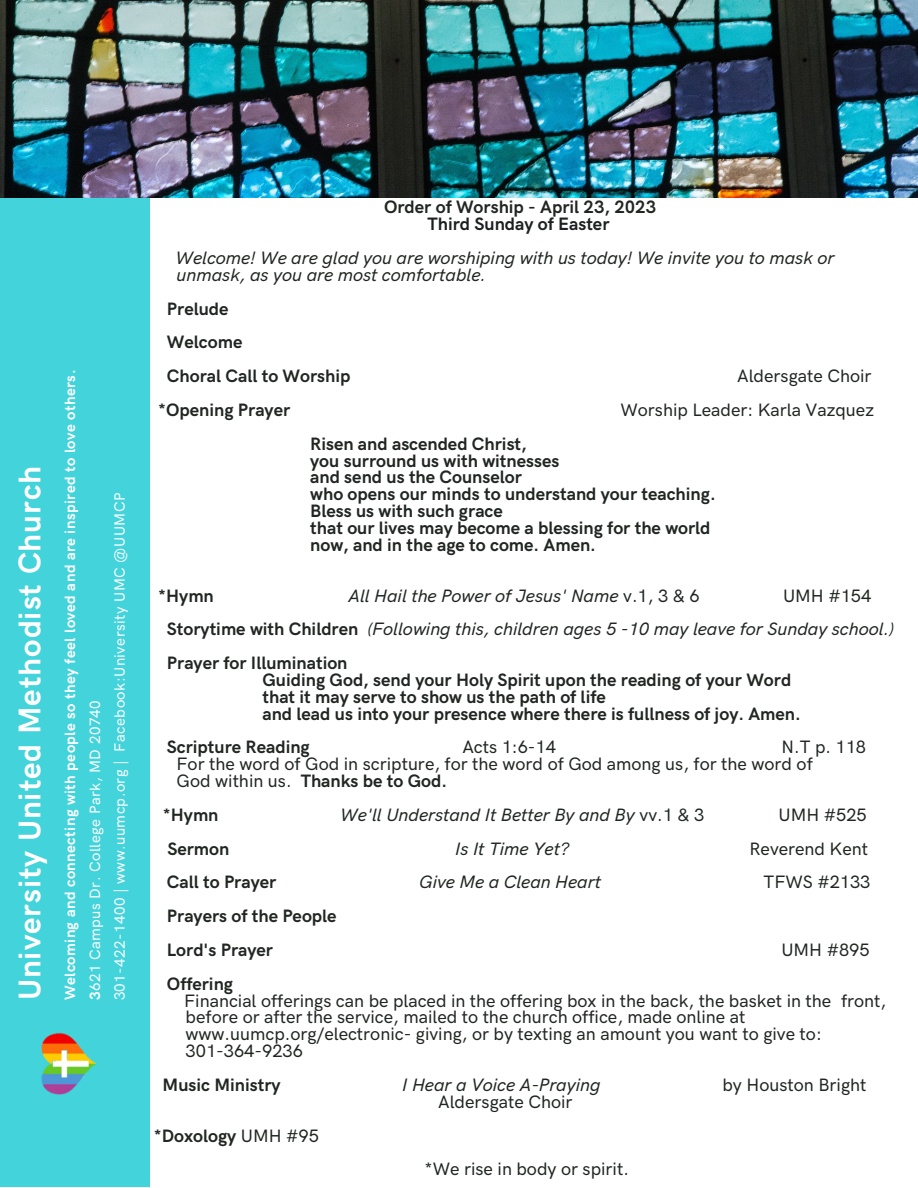
<style>
.page{position:relative;width:918px;height:1188px;background:#fff}
.page>*{position:absolute;margin:0;border:0;box-sizing:border-box;transform-origin:0 0}
.t1{font:700 31.5px "HK Grotesk Pro";letter-spacing:.03em;color:#fff}
.t2{font:700 18px/16.8px "HK Grotesk Pro";color:#212622}
.t3{font:500 18px/16.8px "HK Grotesk Pro";color:#212622}
.t4{font:italic 500 18px/33.8px "HK Grotesk Pro";color:#212622}
.t5{font:700 18px "HK Grotesk Pro";color:#1d2020}
.t6{font:500 15px/24.8px "HK Grotesk Pro";letter-spacing:.03em;color:#fff}
.s1{font-weight:700}
.s2{font-style:normal}
.s3{font-weight:700;font-style:normal}
.s4{font-weight:500}
</style>
<div class="page">
<div style="left:0;top:0;width:150px;height:1186px;background:#43d3db"></div>
<img style="left:42px;top:1033px;width:55px;height:62px">
<img style="left:0;top:0;width:918px;height:198px">
<h1 class="t1" style="left:12px;top:1000px;width:536px;rotate:-90deg">University United Methodist Church</h1>
<p class="t6" style="left:58px;top:1000px;width:632px;rotate:-90deg"><span class="s1">Welcoming and connecting with people so they feel loved and are inspired to love others.<br>3</span>621 Campus Dr. College Park, MD 20740<br>301-422-1400 | www.uumcp.org | Facebook:University UMC @UUMCP</p>
<p class="t2" style="left:384px;top:200px;width:274px">Order of Worship - April 23, 2023</p>
<p class="t5" style="left:427px;top:214px;width:184px">Third Sunday of Easter</p>
<p class="t4" style="left:176px;top:250px;width:660px;line-height:16.8px">Welcome! We are glad you are worshiping with us today! We invite you to mask or unmask, as you are most comfortable.</p>
<p class="t2" style="left:167px;top:292px;width:185px;line-height:33.8px">Prelude<br>Welcome<br>Choral Call to Worship</p>
<p class="t3" style="left:737px;top:368px;width:136px">Aldersgate Choir</p>
<p class="t2" style="left:158px;top:402px;width:133px">*Opening Prayer</p>
<p class="t3" style="left:620px;top:402px;width:255px">Worship Leader: Karla Vazquez</p>
<p class="t2" style="left:310px;top:436px;width:407px">Risen and ascended Christ,<br>you surround us with witnesses<br>and send us the Counselor<br>who opens our minds to understand your teaching.<br>Bless us with such grace<br>that our lives may become a blessing for the world now, and in the age to come. Amen.</p>
<p class="t2" style="left:158px;top:588px;width:57px">*Hymn</p>
<p class="t4" style="left:348px;top:579px;width:353px">All Hail the Power of Jesus' Name <span class="s2">v.1, 3 &amp; 6</span></p>
<p class="t4" style="left:167px;top:579px;width:729px;text-indent:616px"><span class="s2">UMH #154<br></span><span class="s3">Storytime with Children</span> (Following this, children ages 5 -10 may leave for Sunday school.)<br><span class="s3">Prayer for Illumination</span></p>
<p class="t2" style="left:262px;top:672px;width:540px">Guiding God, send your Holy Spirit upon the reading of your Word that it may serve to show us the path of life<br>and lead us into your presence where there is fullness of joy. Amen.</p>
<p class="t2" style="left:167px;top:740px;width:144px">Scripture Reading</p>
<p class="t3" style="left:462px;top:740px;width:95px">Acts 1:6-14</p>
<p class="t3" style="left:177px;top:740px;width:691px;text-indent:605px">N.T p. 118<br>For the word of God in scripture, for the word of God among us, for the word of<br>God within us. <span class="s1">Thanks be to God.</span></p>
<p class="t2" style="left:163px;top:807px;width:57px">*Hymn</p>
<p class="t4" style="left:340px;top:799px;width:366px">We'll Understand It Better By and By <span class="s2">vv.1 &amp; 3</span></p>
<p class="t3" style="left:779px;top:807px;width:90px">UMH #525</p>
<p class="t2" style="left:167px;top:841px;width:63px">Sermon</p>
<p class="t4" style="left:455px;top:832px;width:115px">Is It Time Yet?</p>
<p class="t3" style="left:749px;top:841px;width:120px">Reverend Kent</p>
<p class="t2" style="left:167px;top:875px;width:111px">Call to Prayer</p>
<p class="t4" style="left:419px;top:866px;width:183px">Give Me a Clean Heart</p>
<p class="t3" style="left:764px;top:875px;width:108px">TFWS #2133</p>
<p class="t2" style="left:167px;top:900px;width:171px;line-height:33.8px">Prayers of the People<br>Lord's Prayer</p>
<p class="t3" style="left:781px;top:942px;width:90px">UMH #895</p>
<p class="t2" style="left:167px;top:976px;width:68px">Offering</p>
<p class="t3" style="left:184px;top:993px;width:703px">Financial offerings can be placed in the offering box in the back, the basket in the front, before or after the service, mailed to the church office, made online at www.uumcp.org/electronic- giving, or by texting an amount you want to give to:<br>301-364-9236</p>
<p class="t2" style="left:163px;top:1077px;width:119px">Music Ministry</p>
<p class="t4" style="left:402px;top:1069px;width:200px">I Hear a Voice A-Praying</p>
<p class="t3" style="left:723px;top:1077px;width:146px">by Houston Bright</p>
<p class="t3" style="left:438px;top:1094px;width:136px">Aldersgate Choir</p>
<p class="t2" style="left:154px;top:1128px;width:166px">*Doxology <span class="s4">UMH #95</span></p>
<p class="t3" style="left:425px;top:1162px;width:206px">*We rise in body or spirit.</p>
</div>
